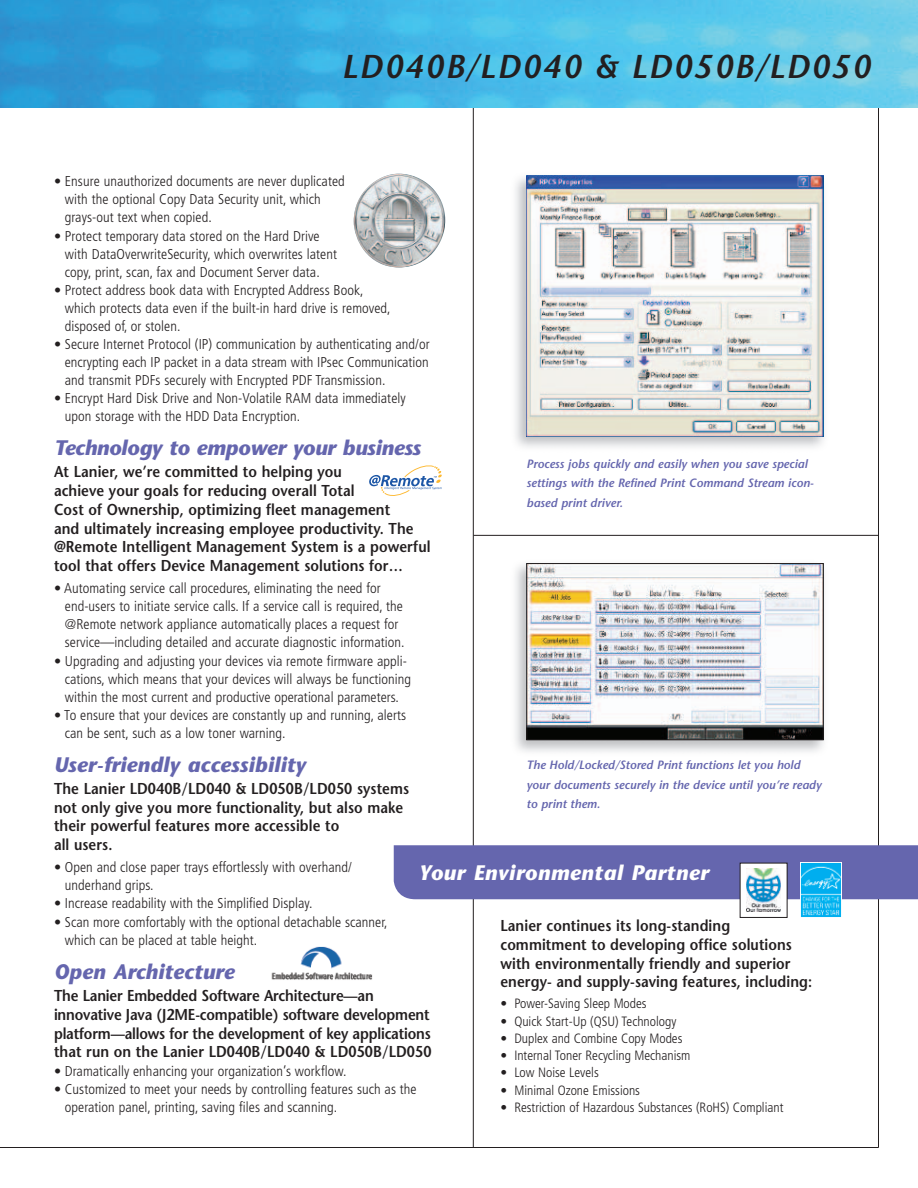
<style>
.page{position:relative;width:918px;height:1188px;background:#fff}
.page>*{position:absolute;margin:0;border:0;box-sizing:border-box;transform-origin:0 0}
.t1{font:italic 600 33px "Stone Sans";letter-spacing:.045em;color:#231f20}
.t2{font:italic 700 21px "Stone Sans";letter-spacing:.005em;color:#6566ae}
.t3{font:italic 700 21px "Stone Sans";letter-spacing:-.015em;color:#6566ae}
.t4{font:italic 700 21px "Stone Sans";letter-spacing:.025em;color:#fff}
.t5{font:600 15.75px/18.8px "Stone Sans";letter-spacing:.005em;color:#231f20;scale:.9 1}
.t6{font:300 condensed 14.25px/18px "Frutiger";letter-spacing:.005em;color:#231f20}
.t7{font:300 condensed 13.5px "Frutiger";color:#231f20}
.t8{font:italic 600 12px/19.5px "Stone Sans";color:#6566ae}
</style>
<div class="page">
<img style="left:515px;top:175px;width:310px;height:273px">
<img style="left:515px;top:563px;width:309px;height:189px">
<svg style="left:369px;top:465px;width:73px;height:31px"></svg>
<hr style="left:878px;top:101px;width:1px;height:1047px;background:#231f20">
<hr style="left:473px;top:108px;width:1px;height:1039px;background:#231f20">
<hr style="left:473px;top:535px;width:405px;height:1px;background:#231f20">
<hr style="left:0;top:1147px;width:878px;height:1px;background:#231f20">
<img style="left:0;top:0;width:918px;height:108px">
<div style="left:394px;top:845px;width:524px;height:54px;background:#6566ae"></div>
<div style="left:740px;top:863px;width:47px;height:54px;background:#fff"></div>
<img style="left:747px;top:869px;width:33px;height:43px">
<div style="left:740px;top:863px;width:48px;height:55px;border:1px solid #231f20"></div>
<div style="left:800px;top:863px;width:42px;height:55px;background:#f3fbfe"></div>
<img style="left:800px;top:863px;width:41px;height:55px">
<img style="left:526px;top:176px;width:298px;height:260px">
<img style="left:528px;top:565px;width:293px;height:173px">
<div style="left:526px;top:563px;width:297px;height:177px;border:1px solid #231f20"></div>
<img style="left:354px;top:174px;width:91px;height:93px;border-radius:50%">
<img style="left:271px;top:946px;width:102px;height:34px">
<h1 class="t1" style="left:342px;top:54px;width:530px">LD040B/LD040 &amp; LD050B/LD050</h1>
<p class="t6" style="left:65px;top:173px;width:281px;text-indent:-11px">• Ensure unauthorized documents are never duplicated with the optional Copy Data Security unit, which grays-out text when copied.</p>
<p class="t6" style="left:65px;top:228px;width:274px;text-indent:-11px">• Protect temporary data stored on the Hard Drive with DataOverwriteSecurity, which overwrites latent copy, print, scan, fax and Document Server data.</p>
<p class="t6" style="left:65px;top:282px;width:327px;text-indent:-11px">• Protect address book data with Encrypted Address Book, which protects data even if the built-in hard drive is removed, disposed of, or stolen.</p>
<p class="t6" style="left:65px;top:336px;width:366px;text-align:justify;text-indent:-11px">• Secure Internet Protocol (IP) communication by authenticating and/or encrypting each IP packet in a data stream with IPsec Communication and transmit PDFs securely with Encrypted PDF Transmission.</p>
<p class="t6" style="left:65px;top:391px;width:342px;text-indent:-11px">• Encrypt Hard Disk Drive and Non-Volatile RAM data immediately upon storage with the HDD Data Encryption.</p>
<h2 class="t3" style="left:54px;top:440px;width:369px">Technology to empower your business</h2>
<p class="t5" style="left:54px;top:464px;width:420px">At Lanier, we’re committed to helping you<br>achieve your goals for reducing overall Total<br>Cost of Ownership, optimizing fleet management<br>and ultimately increasing employee productivity. The @Remote Intelligent Management System is a powerful tool that offers Device Management solutions for…</p>
<p class="t6" style="left:65px;top:580px;width:341px;text-indent:-11px">• Automating service call procedures, eliminating the need for end-users to initiate service calls. If a service call is required, the @Remote network appliance automatically places a request for service—including detailed and accurate diagnostic information.</p>
<p class="t6" style="left:65px;top:653px;width:348px;text-indent:-11px">• Upgrading and adjusting your devices via remote firmware appli&shy;cations, which means that your devices will always be functioning within the most current and productive operational parameters.</p>
<p class="t6" style="left:65px;top:707px;width:343px;text-indent:-11px">• To ensure that your devices are constantly up and running, alerts can be sent, such as a low toner warning.</p>
<h2 class="t2" style="left:54px;top:756px;width:254px">User-friendly accessibility</h2>
<p class="t5" style="left:54px;top:781px;width:396px">The Lanier LD040B/LD040 &amp; LD050B/LD050 systems not only give you more functionality, but also make their powerful features more accessible to<br>all users.</p>
<p class="t6" style="left:65px;top:859px;width:288px;text-indent:-11px">• Open and close paper trays effortlessly with overhand/ underhand grips.</p>
<p class="t6" style="left:54px;top:896px;width:260px">• Increase readability with the Simplified Display.</p>
<p class="t6" style="left:65px;top:914px;width:324px;text-indent:-11px">• Scan more comfortably with the optional detachable scanner, which can be placed at table height.</p>
<h2 class="t2" style="left:54px;top:963px;width:182px">Open Architecture</h2>
<p class="t5" style="left:54px;top:988px;width:421px">The Lanier Embedded Software Architecture—an innovative Java (J2ME-compatible) software development platform—allows for the development of key applications that run on the Lanier LD040B/LD040 &amp; LD050B/LD050</p>
<p class="t6" style="left:54px;top:1063px;width:294px">• Dramatically enhancing your organization’s workflow.</p>
<p class="t6" style="left:65px;top:1081px;width:353px;text-indent:-11px">• Customized to meet your needs by controlling features such as the operation panel, printing, saving files and scanning.</p>
<p class="t8" style="left:526px;top:455px;width:289px">Process jobs quickly and easily when you save special settings with the Refined Print Command Stream icon&shy;based print driver.</p>
<p class="t8" style="left:526px;top:756px;width:297px">The Hold/Locked/Stored Print functions let you hold your documents securely in the device until you’re ready to print them.</p>
<h2 class="t4" style="left:418px;top:865px;width:292px">Your Environmental Partner</h2>
<p class="t5" style="left:500px;top:918px;width:348px">Lanier continues its long-standing commitment to developing office solutions with environmentally friendly and superior energy- and supply-saving features, including:</p>
<p class="t7" style="left:500px;top:998px;width:148px">• Power-Saving Sleep Modes</p>
<p class="t7" style="left:500px;top:1015px;width:177px">• Quick Start-Up (QSU) Technology</p>
<p class="t7" style="left:500px;top:1033px;width:183px">• Duplex and Combine Copy Modes</p>
<p class="t7" style="left:500px;top:1050px;width:192px">• Internal Toner Recycling Mechanism</p>
<p class="t7" style="left:500px;top:1067px;width:100px">• Low Noise Levels</p>
<p class="t7" style="left:500px;top:1085px;width:141px">• Minimal Ozone Emissions</p>
<p class="t7" style="left:500px;top:1102px;width:284px">• Restriction of Hazardous Substances (RoHS) Compliant</p>
</div>
